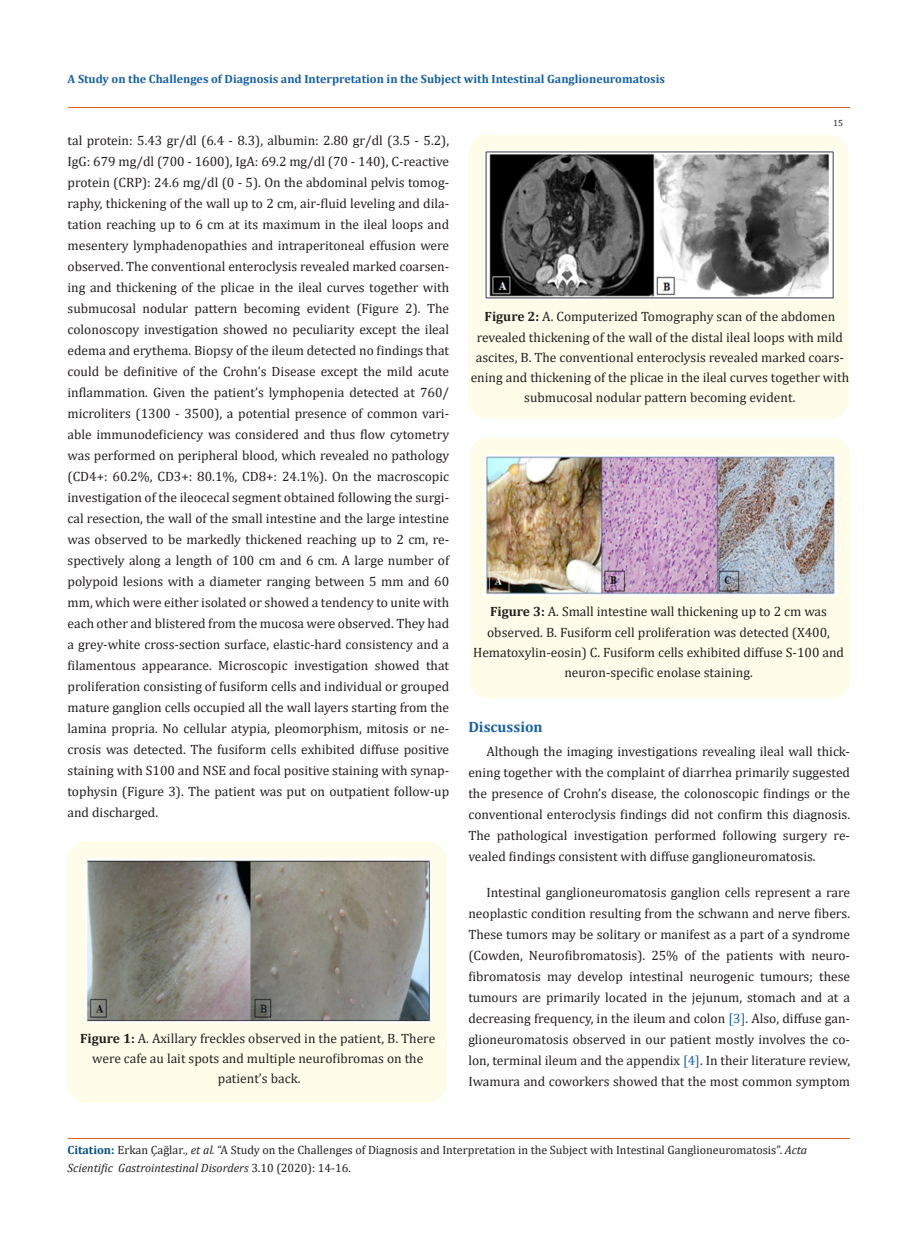
<style>
.page{position:relative;width:917px;height:1242px;background:#fff}
.page>*{position:absolute;margin:0;border:0;box-sizing:border-box;transform-origin:0 0}
.t1{font:700 15px "Cambria";color:#1560a6}
.t2{font:13.5px/21px "Cambria";color:#231f20;text-align:justify}
.t3{font:12px/18px "Cambria";color:#231f20}
.t4{font:700 12px "Cambria";color:#1560a6}
.t5{font:9px "Cambria";color:#231f20}
.s1{font-weight:700}
.s2{color:#1560a6}
.s3{font-weight:700;color:#035089}
.s4{font-style:italic}
</style>
<div class="page">
<hr style="left:68px;top:108px;width:781px;height:1px;background:#e05d1a">
<hr style="left:68px;top:1138px;width:781px;height:1px;background:#e05d1a">
<div style="left:67px;top:842px;width:380px;height:260px;background:#fffde9;border-radius:18px"></div>
<img style="left:86px;top:858px;width:345px;height:165px">
<div style="left:468px;top:135px;width:380px;height:284px;background:#fffde9;border-radius:18px"></div>
<img style="left:484px;top:151px;width:350px;height:149px">
<div style="left:470px;top:438px;width:380px;height:261px;background:#fffde9;border-radius:18px"></div>
<img style="left:485px;top:455px;width:351px;height:141px">
<p class="t4" style="left:68px;top:70px;width:599px">A Study on the Challenges of Diagnosis and Interpretation in the Subject with Intestinal Ganglioneuromatosis</p>
<p class="t5" style="left:833px;top:118px;width:11px">15</p>
<p class="t2" style="left:68px;top:130px;width:383px">tal protein: 5.43 gr/dl (6.4 - 8.3), albumin: 2.80 gr/dl (3.5 - 5.2), IgG: 679 mg/dl (700 - 1600), IgA: 69.2 mg/dl (70 - 140), C-reactive protein (CRP): 24.6 mg/dl (0 - 5). On the abdominal pelvis tomog&shy;raphy, thickening of the wall up to 2 cm, air-fluid leveling and dila&shy;tation reaching up to 6 cm at its maximum in the ileal loops and mesentery lymphadenopathies and intraperitoneal effusion were observed. The conventional enteroclysis revealed marked coarsen&shy;ing and thickening of the plicae in the ileal curves together with submucosal nodular pattern becoming evident (Figure 2). The colonoscopy investigation showed no peculiarity except the ileal edema and erythema. Biopsy of the ileum detected no findings that could be definitive of the Crohn’s Disease except the mild acute inflammation. Given the patient’s lymphopenia detected at 760/ microliters (1300 - 3500), a potential presence of common vari&shy;able immunodeficiency was considered and thus flow cytometry was performed on peripheral blood, which revealed no pathology (CD4+: 60.2%, CD3+: 80.1%, CD8+: 24.1%). On the macroscopic investigation of the ileocecal segment obtained following the surgi&shy;cal resection, the wall of the small intestine and the large intestine was observed to be markedly thickened reaching up to 2 cm, re&shy;spectively along a length of 100 cm and 6 cm. A large number of polypoid lesions with a diameter ranging between 5 mm and 60 mm, which were either isolated or showed a tendency to unite with each other and blistered from the mucosa were observed. They had a grey-white cross-section surface, elastic-hard consistency and a filamentous appearance. Microscopic investigation showed that proliferation consisting of fusiform cells and individual or grouped mature ganglion cells occupied all the wall layers starting from the lamina propria. No cellular atypia, pleomorphism, mitosis or ne&shy;crosis was detected. The fusiform cells exhibited diffuse positive staining with S100 and NSE and focal positive staining with synap&shy;tophysin (Figure 3). The patient was put on outpatient follow-up and discharged.</p>
<p class="t2" style="left:80px;top:1028px;width:356px;line-height:20.2px;text-align:center"><span class="s1">Figure 1:</span> A. Axillary freckles observed in the patient, B. There were cafe au lait spots and multiple neurofibromas on the patient’s back.</p>
<p class="t2" style="left:470px;top:307px;width:380px;line-height:20.2px;text-align:center"><span class="s1">Figure 2:</span> A. Computerized Tomography scan of the abdomen revealed thickening of the wall of the distal ileal loops with mild ascites, B. The conventional enteroclysis revealed marked coars&shy;ening and thickening of the plicae in the ileal curves together with submucosal nodular pattern becoming evident.</p>
<p class="t2" style="left:473px;top:602px;width:372px;line-height:20.2px;text-align:center"><span class="s1">Figure 3:</span> A. Small intestine wall thickening up to 2 cm was observed. B. Fusiform cell proliferation was detected (X400, Hematoxylin-eosin) C. Fusiform cells exhibited diffuse S-100 and neuron-specific enolase staining.</p>
<p class="t1" style="left:468px;top:716px;width:76px">Discussion</p>
<p class="t2" style="left:468px;top:741px;width:383px;text-indent:18px">Although the imaging investigations revealing ileal wall thick&shy;ening together with the complaint of diarrhea primarily suggested the presence of Crohn’s disease, the colonoscopic findings or the conventional enteroclysis findings did not confirm this diagnosis.<br>The pathological investigation performed following surgery re&shy;vealed findings consistent with diffuse ganglioneuromatosis.</p>
<p class="t2" style="left:468px;top:882px;width:383px;text-indent:18px">Intestinal ganglioneuromatosis ganglion cells represent a rare neoplastic condition resulting from the schwann and nerve fibers.<br>These tumors may be solitary or manifest as a part of a syndrome (Cowden, Neurofibromatosis). 25% of the patients with neuro&shy;fibromatosis may develop intestinal neurogenic tumours; these tumours are primarily located in the jejunum, stomach and at a decreasing frequency, in the ileum and colon <span class="s2">[3]</span>. Also, diffuse gan&shy;glioneuromatosis observed in our patient mostly involves the co&shy;lon, terminal ileum and the appendix <span class="s2">[4]</span>. In their literature review, Iwamura and coworkers showed that the most common symptom</p>
<p class="t3" style="left:68px;top:1141px;width:741px"><span class="s3">Citation:</span> Erkan Çağlar<span class="s4">., et al.</span> “A Study on the Challenges of Diagnosis and Interpretation in the Subject with Intestinal Ganglioneuromatosis”. <span class="s4">Acta<br>Scientific Gastrointestinal Disorders</span> 3.10 (2020): 14-16.</p>
</div>
